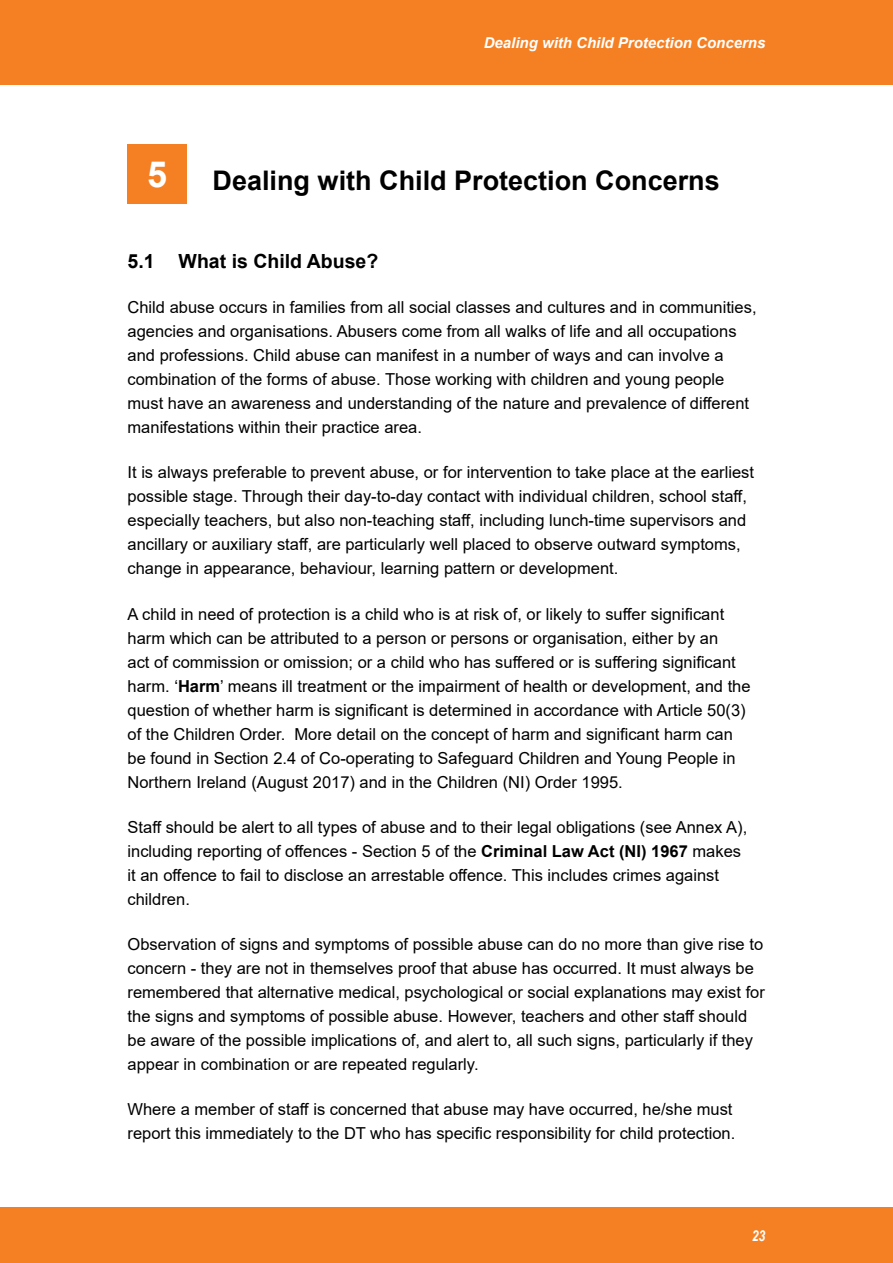
<style>
.page{position:relative;width:893px;height:1263px;background:#fff}
.page>*{position:absolute;margin:0;border:0;box-sizing:border-box;transform-origin:0 0}
.Paragraph{font:700 36px "Arial";color:#fff}
.Hdg_-_Chapter{font:700 27px "Arial";color:#000}
.Hdg_-_Paragraph{font:700 19.5px "Arial";color:#000}
.Paragraph-2{font:16.5px/24px "Arial";color:#000}
.t1{font:italic 700 15px "Arial";color:#fff}
.Page_No_-_Right{font:italic 700 15px "Arial Narrow";color:#fff}
.s1{font-weight:700}
</style>
<div class="page">
<div style="left:0;top:0;width:893px;height:85px;background:#f58023"></div>
<div style="left:0;top:1208px;width:893px;height:55px;background:#f58023"></div>
<div style="left:128px;top:145px;width:59px;height:59px;background:#f58023"></div>
<p class="Paragraph" style="left:147px;top:149px;width:22px">5</p>
<p class="t1" style="left:484px;top:33px;width:283px">Dealing with Child Protection Concerns</p>
<p class="Hdg_-_Chapter" style="left:213px;top:161px;width:509px">Dealing with Child Protection Concerns</p>
<p class="Hdg_-_Paragraph" style="left:128px;top:247px;width:252px">5.1 What is Child Abuse?</p>
<p class="Paragraph-2" style="left:128px;top:295px;width:631px">Child abuse occurs in families from all social classes and cultures and in communities, agencies and organisations. Abusers come from all walks of life and all occupations and professions. Child abuse can manifest in a number of ways and can involve a combination of the forms of abuse. Those working with children and young people must have an awareness and understanding of the nature and prevalence of different manifestations within their practice area.</p>
<p class="Paragraph-2" style="left:128px;top:460px;width:628px">It is always preferable to prevent abuse, or for intervention to take place at the earliest possible stage. Through their day-to-day contact with individual children, school staff, especially teachers, but also non-teaching staff, including lunch-time supervisors and ancillary or auxiliary staff, are particularly well placed to observe outward symptoms, change in appearance, behaviour, learning pattern or development.</p>
<p class="Paragraph-2" style="left:128px;top:602px;width:624px">A child in need of protection is a child who is at risk of, or likely to suffer significant harm which can be attributed to a person or persons or organisation, either by an<br>act of commission or omission; or a child who has suffered or is suffering significant harm. ‘<span class="s1">Harm</span>’ means ill treatment or the impairment of health or development, and the question of whether harm is significant is determined in accordance with Article 50(3) of the Children Order. More detail on the concept of harm and significant harm can be found in Section 2.4 of Co-operating to Safeguard Children and Young People in Northern Ireland (August 2017) and in the Children (NI) Order 1995.</p>
<p class="Paragraph-2" style="left:128px;top:815px;width:621px">Staff should be alert to all types of abuse and to their legal obligations (see Annex A), including reporting of offences - Section 5 of the <span class="s1">Criminal Law Act (NI) 1967</span> makes it an offence to fail to disclose an arrestable offence. This includes crimes against children.</p>
<p class="Paragraph-2" style="left:128px;top:932px;width:639px">Observation of signs and symptoms of possible abuse can do no more than give rise to concern - they are not in themselves proof that abuse has occurred. It must always be remembered that alternative medical, psychological or social explanations may exist for the signs and symptoms of possible abuse. However, teachers and other staff should be aware of the possible implications of, and alert to, all such signs, particularly if they appear in combination or are repeated regularly.</p>
<p class="Paragraph-2" style="left:128px;top:1097px;width:609px">Where a member of staff is concerned that abuse may have occurred, he/she must report this immediately to the DT who has specific responsibility for child protection.</p>
<p class="Page_No_-_Right" style="left:752px;top:1224px;width:15px">23</p>
</div>
